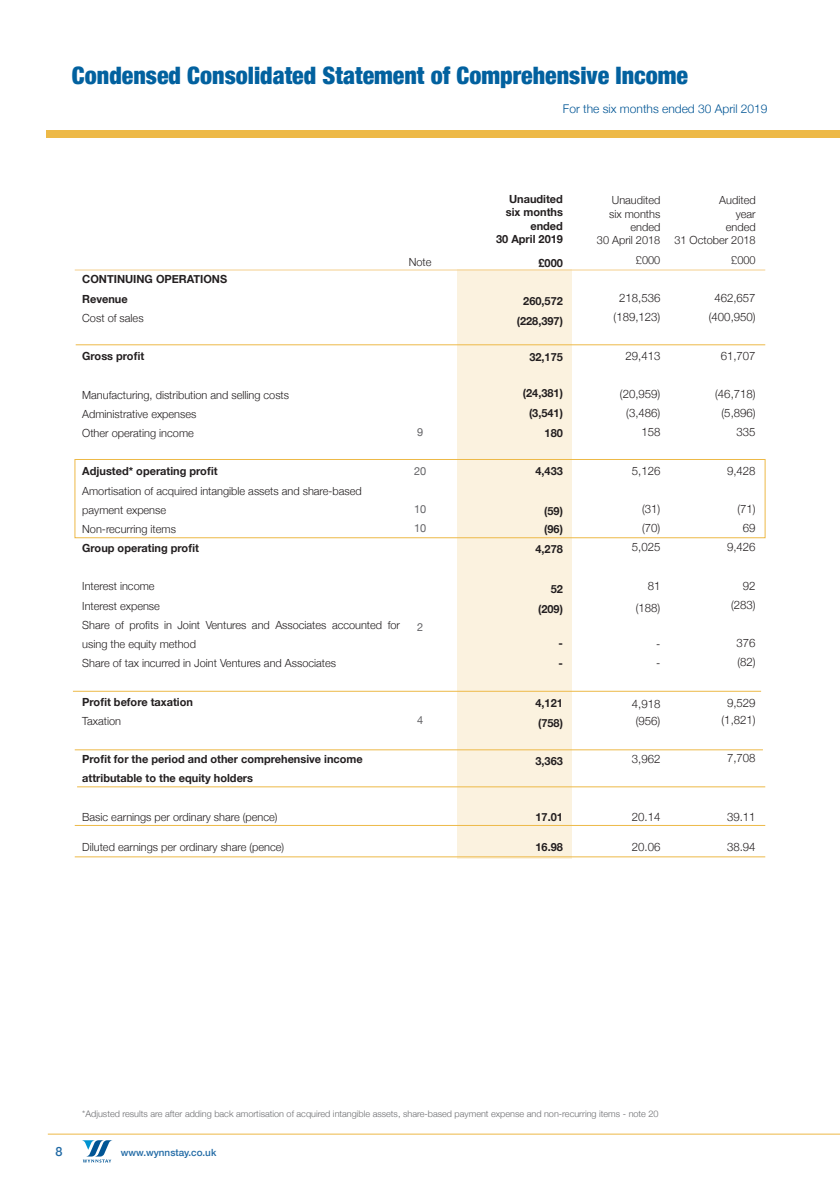
<style>
.page{position:relative;width:840px;height:1191px;background:#fff}
.page>*{position:absolute;margin:0;border:0;box-sizing:border-box;transform-origin:0 0}
.t1{font:900 condensed 24px "Helvetica Neue";color:#02619f}
.t2{font:500 12.6px "Helvetica Neue";color:#216aa5}
.t3{font:300 12px "Helvetica Neue";color:#005595}
.t4{font:300 11.6px/19.2px "Helvetica Neue";color:#231f20;text-align:right}
.t5{font:300 11.2px/19.2px "Helvetica Neue";color:#231f20}
.t6{font:700 11.2px/20px "Helvetica Neue";color:#231f20}
.t7{font:11.2px/19.2px "Helvetica Neue";color:#636366}
.t8{font:500 9.8px "Helvetica Neue";color:#216aa5}
.t9{font:300 9px "Helvetica Neue";color:#6c6d70}
</style>
<div class="page">
<hr style="left:48px;top:1133px;width:791px;height:1px;background:#edb947">
<div style="left:47px;top:130px;width:792px;height:8px;background:#edb947"></div>
<svg style="left:82px;top:1140px;width:31px;height:22px"></svg>
<div style="left:457px;top:270px;width:114px;height:589px;background:#fbf2df"></div>
<hr style="left:75px;top:270px;width:689px;height:1px;background:#f4d08e">
<div style="left:75px;top:459px;width:689px;height:79px;border:1px solid #edb947"></div>
<hr style="left:76px;top:344px;width:688px;height:1px;background:#edb947">
<hr style="left:75px;top:749px;width:687px;height:1px;background:#edb947">
<hr style="left:77px;top:786px;width:687px;height:1px;background:#edb947">
<hr style="left:73px;top:691px;width:687px;height:1px;background:#edb947">
<hr style="left:75px;top:856px;width:689px;height:1px;background:#edb947">
<hr style="left:75px;top:825px;width:689px;height:1px;background:#edb947">
<h1 class="t1" style="left:72px;top:56px;width:617px">Condensed Consolidated Statement of Comprehensive Income</h1>
<p class="t3" style="left:562px;top:99px;width:206px">For the six months ended 30 April 2019</p>
<p class="t6" style="left:82px;top:270px;width:146px;line-height:19.2px">CONTINUING OPERATIONS<br>Revenue</p>
<p class="t5" style="left:82px;top:307px;width:63px">Cost of sales</p>
<p class="t6" style="left:82px;top:346px;width:63px">Gross profit</p>
<p class="t5" style="left:82px;top:384px;width:208px">Manufacturing, distribution and selling costs<br>Administrative expenses<br>Other operating income</p>
<p class="t6" style="left:82px;top:461px;width:137px">Adjusted* operating profit</p>
<p class="t5" style="left:82px;top:480px;width:281px">Amortisation of acquired intangible assets and share-based payment expense<br>Non-recurring items</p>
<p class="t6" style="left:82px;top:538px;width:118px">Group operating profit</p>
<p class="t5" style="left:82px;top:576px;width:319px">Interest income<br>Interest expense<br>Share of profits in Joint Ventures and Associates accounted for using the equity method<br>Share of tax incurred in Joint Ventures and Associates</p>
<p class="t6" style="left:82px;top:692px;width:112px">Profit before taxation</p>
<p class="t5" style="left:82px;top:710px;width:40px">Taxation</p>
<p class="t6" style="left:82px;top:750px;width:282px;line-height:19.2px">Profit for the period and other comprehensive income attributable to the equity holders</p>
<p class="t5" style="left:82px;top:806px;width:196px">Basic earnings per ordinary share (pence)</p>
<p class="t5" style="left:82px;top:836px;width:203px">Diluted earnings per ordinary share (pence)</p>
<p class="t5" style="left:408px;top:251px;width:24px">Note</p>
<p class="t7" style="left:417px;top:423px;width:8px">9</p>
<p class="t7" style="left:414px;top:461px;width:14px">20</p>
<p class="t7" style="left:414px;top:500px;width:14px">10<br>10</p>
<p class="t7" style="left:417px;top:617px;width:8px">2</p>
<p class="t7" style="left:417px;top:711px;width:8px">4</p>
<p class="t6" style="left:496px;top:192px;width:68px;line-height:13.4px;text-align:right">Unaudited six months ended<br>30 April 2019</p>
<p class="t6" style="left:538px;top:253px;width:26px">£000</p>
<p class="t6" style="left:516px;top:291px;width:48px;text-align:center">260,572 (228,397)</p>
<p class="t6" style="left:529px;top:347px;width:35px">32,175</p>
<p class="t6" style="left:522px;top:383px;width:42px;text-align:right">(24,381) (3,541)<br>180</p>
<p class="t6" style="left:535px;top:461px;width:29px">4,433</p>
<p class="t6" style="left:544px;top:502px;width:20px;line-height:18px">(59) (96)</p>
<p class="t6" style="left:535px;top:539px;width:29px">4,278</p>
<p class="t6" style="left:538px;top:579px;width:26px;text-align:right">52 (209)</p>
<p class="t6" style="left:558px;top:633px;width:6px">- -</p>
<p class="t6" style="left:535px;top:693px;width:29px">4,121 (758)</p>
<p class="t6" style="left:535px;top:751px;width:29px">3,363</p>
<p class="t6" style="left:535px;top:807px;width:29px">17.01</p>
<p class="t6" style="left:535px;top:837px;width:29px">16.98</p>
<p class="t5" style="left:596px;top:193px;width:65px;line-height:13.4px;text-align:right">Unaudited six months ended<br>30 April 2018</p>
<p class="t5" style="left:635px;top:249px;width:26px">£000</p>
<p class="t4" style="left:613px;top:287px;width:48px;text-align:center">218,536 (189,123)</p>
<p class="t4" style="left:625px;top:345px;width:36px">29,413</p>
<p class="t4" style="left:619px;top:383px;width:42px">(20,959) (3,486)<br>158</p>
<p class="t4" style="left:631px;top:460px;width:30px">5,126</p>
<p class="t4" style="left:631px;top:498px;width:30px">(31) (70)<br>5,025</p>
<p class="t4" style="left:635px;top:574px;width:26px;line-height:22px">81 (188)</p>
<p class="t4" style="left:655px;top:633px;width:6px;text-align:left">- -</p>
<p class="t4" style="left:631px;top:694px;width:30px;line-height:16.8px;text-align:center">4,918 (956)</p>
<p class="t4" style="left:631px;top:748px;width:30px">3,962</p>
<p class="t5" style="left:674px;top:193px;width:83px;line-height:13.4px;text-align:right">Audited<br>year<br>ended<br>31 October 2018</p>
<p class="t5" style="left:730px;top:249px;width:26px">£000</p>
<p class="t4" style="left:708px;top:287px;width:48px;text-align:center">462,657 (400,950)</p>
<p class="t4" style="left:720px;top:345px;width:36px">61,707</p>
<p class="t4" style="left:714px;top:383px;width:42px">(46,718) (5,896)<br>335</p>
<p class="t4" style="left:726px;top:460px;width:30px">9,428</p>
<p class="t4" style="left:726px;top:498px;width:30px">(71)<br>69<br>9,426</p>
<p class="t4" style="left:730px;top:575px;width:26px">92 (283)</p>
<p class="t4" style="left:736px;top:632px;width:21px;text-align:left">376 (82)</p>
<p class="t4" style="left:721px;top:694px;width:36px;line-height:16.8px;text-align:center">9,529 (1,821)</p>
<p class="t4" style="left:726px;top:747px;width:30px">7,708</p>
<p class="t4" style="left:631px;top:806px;width:30px">20.14</p>
<p class="t4" style="left:631px;top:836px;width:30px">20.06</p>
<p class="t4" style="left:726px;top:806px;width:30px">39.11</p>
<p class="t4" style="left:726px;top:836px;width:30px">38.94</p>
<p class="t9" style="left:82px;top:1106px;width:577px">*Adjusted results are after adding back amortisation of acquired intangible assets, share-based payment expense and non-recurring items - note 20</p>
<p class="t2" style="left:56px;top:1141px;width:9px">8</p>
<p class="t8" style="left:121px;top:1144px;width:97px">www.wynnstay.co.uk</p>
</div>
